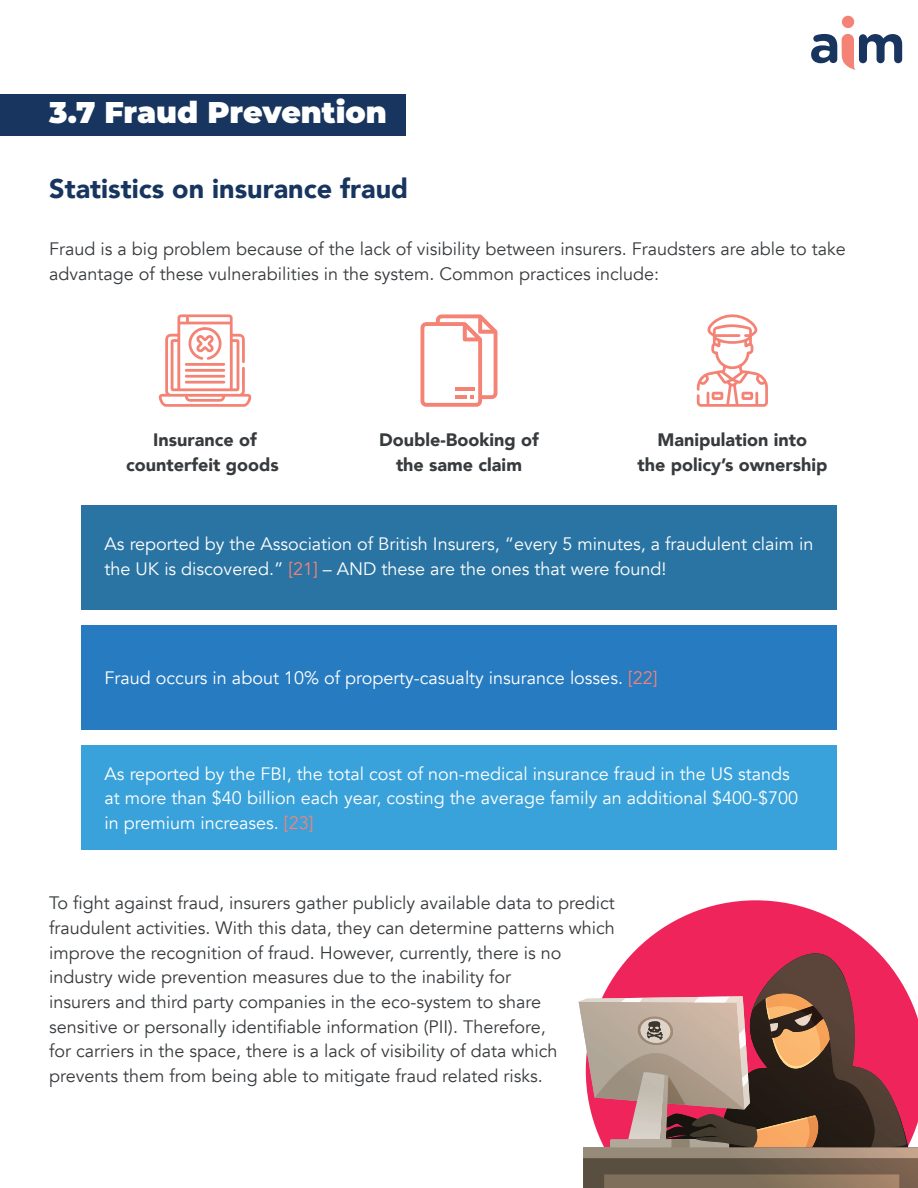
<style>
.page{position:relative;width:918px;height:1188px;background:#fff}
.page>*{position:absolute;margin:0;border:0;box-sizing:border-box;transform-origin:0 0}
.t1{font:900 30px "Montserrat";color:#fff}
.t2{font:900 27px "Avenir";color:#17355f}
.t3{font:18px/24.6px "Avenir";color:#383b3e}
.t4{font:18px/24.6px "Avenir";color:#fff}
.t5{font:900 18px/24.6px "Avenir";color:#383b3e;text-align:center}
.s1{color:#f48375}
</style>
<div class="page">
<div style="left:0;top:94px;width:406px;height:42px;background:#17355f"></div>
<svg style="left:421px;top:314px;width:76px;height:93px"></svg>
<svg style="left:159px;top:314px;width:92px;height:93px"></svg>
<svg style="left:748px;top:398px;width:20px;height:9px"></svg>
<div style="left:81px;top:505px;width:756px;height:105px;background:#2a74a3"></div>
<div style="left:81px;top:625px;width:756px;height:105px;background:#277bc0"></div>
<div style="left:81px;top:745px;width:756px;height:105px;background:#3aa2da"></div>
<svg style="left:653px;top:900px;width:265px;height:248px;fill:#ee245a"></svg>
<img style="left:583px;top:1148px;width:335px;height:40px">
<svg style="left:579px;top:935px;width:330px;height:215px;background:#d1858f"></svg>
<img style="left:753px;top:953px;width:154px;height:195px">
<img style="left:687px;top:1114px;width:70px;height:34px">
<div style="left:842px;top:16px;width:12px;height:12px;background:#f48376;border-radius:50%"></div>
<svg style="left:811px;top:34px;width:91px;height:36px"></svg>
<svg style="left:696px;top:398px;width:52px;height:9px"></svg>
<svg style="left:696px;top:314px;width:72px;height:84px"></svg>
<h1 class="t1" style="left:49px;top:90px;width:339px">3.7 Fraud Prevention</h1>
<h2 class="t2" style="left:49px;top:166px;width:360px">Statistics on insurance fraud</h2>
<p class="t3" style="left:49px;top:237px;width:798px">Fraud is a big problem because of the lack of visibility between insurers. Fraudsters are able to take advantage of these vulnerabilities in the system. Common practices include:</p>
<p class="t5" style="left:126px;top:427px;width:154px">Insurance of counterfeit goods</p>
<p class="t5" style="left:379px;top:427px;width:161px">Double-Booking of the same claim</p>
<p class="t5" style="left:637px;top:427px;width:191px">Manipulation into<br>the policy’s ownership</p>
<p class="t4" style="left:105px;top:532px;width:710px">As reported by the Association of British Insurers, “every 5 minutes, a fraudulent claim in the UK is discovered.” <span class="s1">[21]</span> – AND these are the ones that were found!</p>
<p class="t4" style="left:105px;top:666px;width:554px">Fraud occurs in about 10% of property-casualty insurance losses. <span class="s1">[22]</span></p>
<p class="t4" style="left:105px;top:762px;width:695px">As reported by the FBI, the total cost of non-medical insurance fraud in the US stands at more than $40 billion each year, costing the average family an additional $400-$700 in premium increases. <span class="s1">[23]</span></p>
<p class="t3" style="left:49px;top:891px;width:567px">To fight against fraud, insurers gather publicly available data to predict fraudulent activities. With this data, they can determine patterns which improve the recognition of fraud. However, currently, there is no industry wide prevention measures due to the inability for<br>insurers and third party companies in the eco-system to share<br>sensitive or personally identifiable information (PII). Therefore,<br>for carriers in the space, there is a lack of visibility of data which prevents them from being able to mitigate fraud related risks.</p>
</div>
